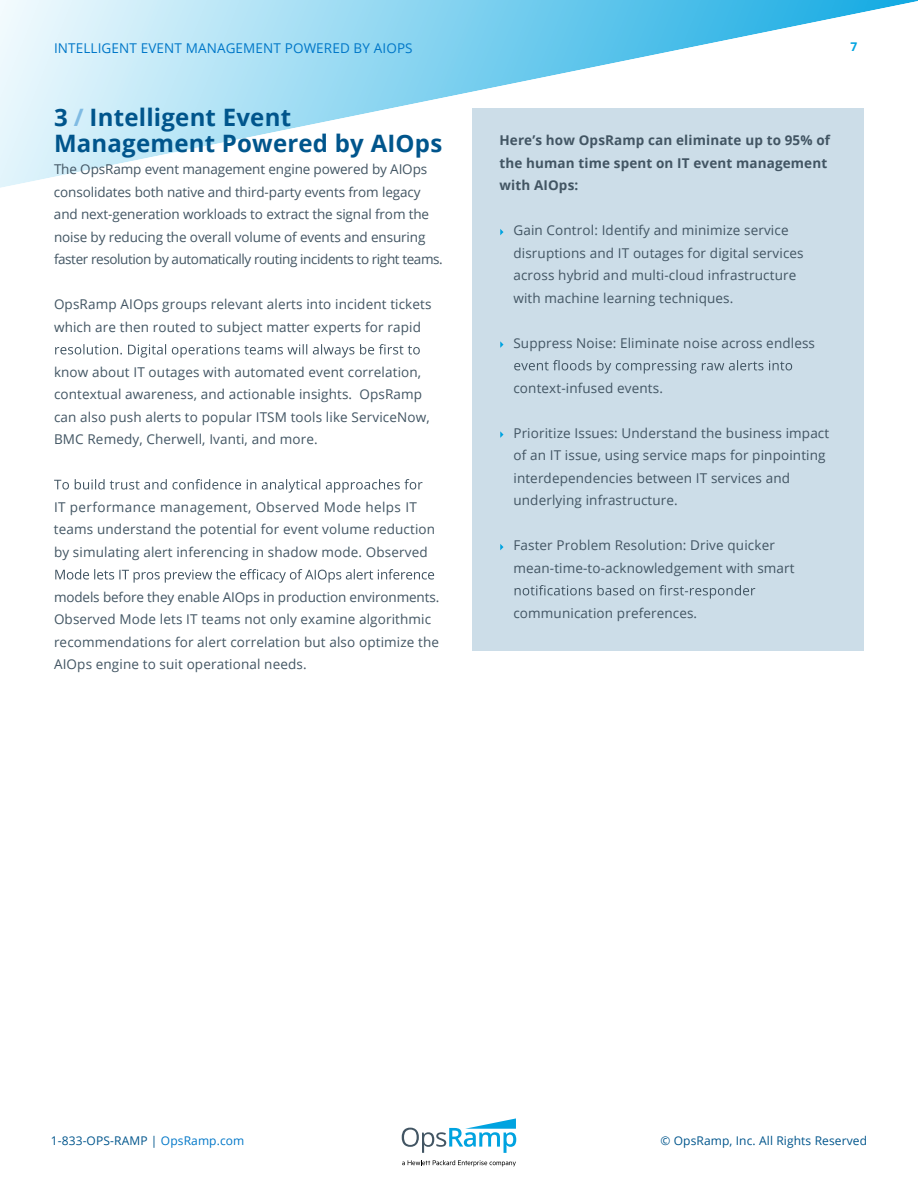
<style>
.page{position:relative;width:918px;height:1188px;background:#fff}
.page>*{position:absolute;margin:0;border:0;box-sizing:border-box;transform-origin:0 0}
.t1{font:700 24px/25.5px "Open Sans";letter-spacing:.01em;color:#00558c}
.t2{font:13.5px/22.5px "Open Sans";letter-spacing:.01em;color:#425563}
.t3{font:13.5px/22.5px "Open Sans";letter-spacing:-.01em;color:#425563}
.t4{font:700 13.5px/22.5px "Open Sans";letter-spacing:.01em;color:#425563}
.t5{font:13.5px "Open Sans";letter-spacing:.01em;color:#0077c8}
.t6{font:12px "Open Sans";letter-spacing:.01em;color:#00558c}
.t7{font:700 12px "Open Sans";color:#00a3e0}
.s1{color:#80bbe3}
.s2{color:#0077c8}
</style>
<div class="page">
<svg style="left:0;top:0;width:918px;height:188px"></svg>
<svg style="left:55px;top:344px;width:67px;height:11px"></svg>
<svg style="left:128px;top:344px;width:38px;height:14px"></svg>
<svg style="left:172px;top:344px;width:135px;height:14px"></svg>
<svg style="left:313px;top:344px;width:41px;height:14px"></svg>
<svg style="left:360px;top:344px;width:60px;height:11px"></svg>
<svg style="left:54px;top:480px;width:15px;height:10px"></svg>
<svg style="left:75px;top:479px;width:166px;height:11px"></svg>
<svg style="left:247px;top:479px;width:9px;height:10px"></svg>
<svg style="left:262px;top:479px;width:58px;height:14px"></svg>
<svg style="left:326px;top:479px;width:97px;height:14px"></svg>
<svg style="left:55px;top:569px;width:379px;height:14px"></svg>
<div style="left:473px;top:108px;width:391px;height:542px;background:#ccdde8"></div>
<svg style="left:500px;top:229px;width:4px;height:6px"></svg>
<svg style="left:500px;top:341px;width:4px;height:7px"></svg>
<svg style="left:514px;top:360px;width:249px;height:14px"></svg>
<svg style="left:769px;top:360px;width:23px;height:10px"></svg>
<svg style="left:500px;top:431px;width:4px;height:7px"></svg>
<svg style="left:500px;top:544px;width:4px;height:6px"></svg>
<svg style="left:515px;top:585px;width:240px;height:14px"></svg>
<svg style="left:402px;top:1118px;width:114px;height:35px"></svg>
<svg style="left:402px;top:1160px;width:114px;height:6px"></svg>
<p class="t5" style="left:54px;top:42px;width:360px">INTELLIGENT EVENT MANAGEMENT POWERED BY AIOPS</p>
<h1 class="t1" style="left:54px;top:107px;width:390px">3 <span class="s1">/</span> Intelligent Event<br>Management Powered by AIOps</h1>
<p class="t3" style="left:54px;top:160px;width:390px">The OpsRamp event management engine powered by AIOps consolidates both native and third-party events from legacy and next-generation workloads to extract the signal from the noise by reducing the overall volume of events and ensuring faster resolution by automatically routing incidents to right teams.</p>
<p class="t2" style="left:54px;top:295px;width:379px">OpsRamp AIOps groups relevant alerts into incident tickets which are then routed to subject matter experts for rapid</p>
<p class="t2" style="left:54px;top:362px;width:377px">know about IT outages with automated event correlation, contextual awareness, and actionable insights. OpsRamp can also push alerts to popular ITSM tools like ServiceNow, BMC Remedy, Cherwell, Ivanti, and more.</p>
<p class="t2" style="left:54px;top:497px;width:383px">IT performance management, Observed Mode helps IT teams understand the potential for event volume reduction by simulating alert inferencing in shadow mode. Observed</p>
<p class="t2" style="left:54px;top:587px;width:387px">models before they enable AIOps in production environments.<br>Observed Mode lets IT teams not only examine algorithmic recommendations for alert correlation but also optimize the AIOps engine to suit operational needs.</p>
<p class="t7" style="left:850px;top:42px;width:8px">7</p>
<p class="t4" style="left:500px;top:131px;width:332px">Here’s how OpsRamp can eliminate up to 95% of the human time spent on IT event management with AIOps:</p>
<p class="t2" style="left:513px;top:221px;width:292px">Gain Control: Identify and minimize service disruptions and IT outages for digital services across hybrid and multi-cloud infrastructure with machine learning techniques.</p>
<p class="t2" style="left:513px;top:333px;width:303px">Suppress Noise: Eliminate noise across endless</p>
<p class="t2" style="left:513px;top:378px;width:151px">context-infused events.</p>
<p class="t2" style="left:513px;top:423px;width:317px">Prioritize Issues: Understand the business impact of an IT issue, using service maps for pinpointing interdependencies between IT services and underlying infrastructure.</p>
<p class="t2" style="left:513px;top:536px;width:283px">Faster Problem Resolution: Drive quicker mean-time-to-acknowledgement with smart</p>
<p class="t2" style="left:513px;top:603px;width:185px">communication preferences.</p>
<p class="t6" style="left:51px;top:1135px;width:195px">1-833-OPS-RAMP | <span class="s2">OpsRamp.com</span></p>
<p class="t6" style="left:660px;top:1135px;width:208px">© OpsRamp, Inc. All Rights Reserved</p>
</div>
